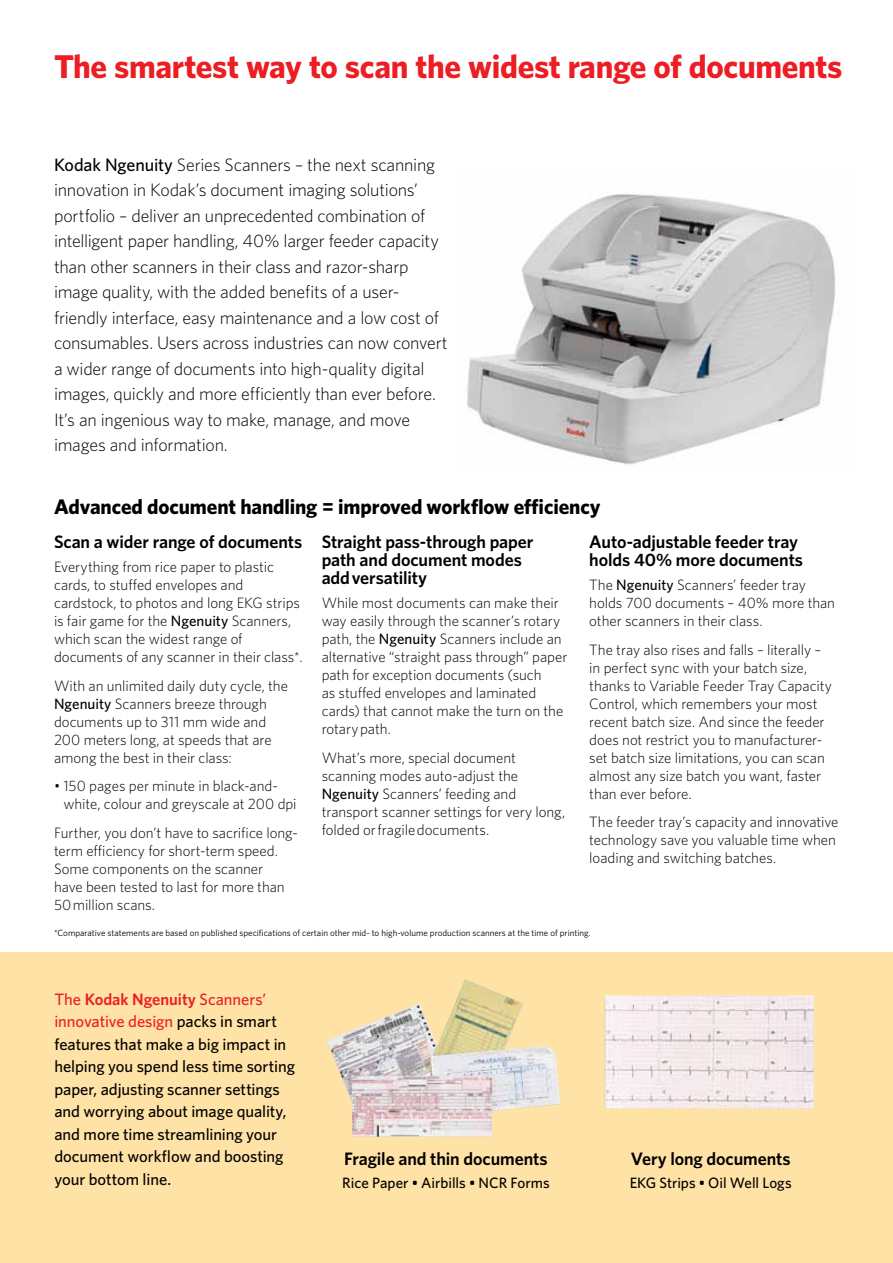
<style>
.page{position:relative;width:893px;height:1263px;background:#fff}
.page>*{position:absolute;margin:0;border:0;box-sizing:border-box;transform-origin:0 0}
.t1{font:700 33px "Whitney K";letter-spacing:-.01em;color:#ed1d24}
.t2{font:700 21px "Whitney K";letter-spacing:-.005em;color:#000}
.t3{font:300 18px/25.5px "Whitney K";letter-spacing:-.015em;color:#000}
.t4{font:600 18px/18px "Whitney K";letter-spacing:-.005em;color:#000}
.t5{font:500 16.5px/22.5px "Whitney K";letter-spacing:-.005em;color:#000}
.t6{font:300 15px/18px "Whitney K";letter-spacing:-.005em;color:#000}
.t7{font:500 15px "Whitney K";color:#000}
.t8{font:9px "Whitney K";color:#000}
.s1{font-weight:500}
.s2{color:#ed1d24}
.s3{font-weight:600;color:#ed1d24}
</style>
<div class="page">
<img style="left:467px;top:194px;width:369px;height:271px">
<div style="left:0;top:952px;width:893px;height:311px;background:#ffe2a5"></div>
<img style="left:327px;top:979px;width:233px;height:158px">
<img style="left:605px;top:995px;width:209px;height:113px">
<h1 class="t1" style="left:54px;top:46px;width:790px">The smartest way to scan the widest range of documents</h1>
<p class="t3" style="left:54px;top:151px;width:395px"><span class="s1">Kodak Ngenuity</span> Series Scanners – the next scanning innovation in Kodak’s document imaging solutions’ portfolio – deliver an unprecedented combination of intelligent paper handling, 40% larger feeder capacity than other scanners in their class and razor-sharp image quality, with the added benefits of a user&shy;friendly interface, easy maintenance and a low cost of consumables. Users across industries can now convert a wider range of documents into high-quality digital images, quickly and more efficiently than ever before.<br>It’s an ingenious way to make, manage, and move images and information.</p>
<h2 class="t2" style="left:54px;top:494px;width:548px">Advanced document handling = improved workflow efficiency</h2>
<p class="t4" style="left:54px;top:532px;width:250px">Scan a wider range of documents</p>
<p class="t6" style="left:54px;top:557px;width:250px">Everything from rice paper to plastic cards, to stuffed envelopes and cardstock, to photos and long EKG strips is fair game for the <span class="s1">Ngenuity</span> Scanners, which scan the widest range of documents of any scanner in their class*.</p>
<p class="t6" style="left:54px;top:676px;width:236px">With an unlimited daily duty cycle, the <span class="s1">Ngenuity</span> Scanners breeze through documents up to 311 mm wide and 200 meters long, at speeds that are among the best in their class:</p>
<p class="t6" style="left:63px;top:777px;width:235px;text-indent:-9px">• 150 pages per minute in black-and&shy;white, colour and greyscale at 200 dpi</p>
<p class="t6" style="left:54px;top:824px;width:246px">Further, you don’t have to sacrifice long&shy;term efficiency for short-term speed.<br>Some components on the scanner<br>have been tested to last for more than 50 million scans.</p>
<p class="t4" style="left:322px;top:532px;width:213px">Straight pass-through paper path and document modes add versatility</p>
<p class="t6" style="left:322px;top:593px;width:247px">While most documents can make their way easily through the scanner’s rotary path, the <span class="s1">Ngenuity</span> Scanners include an alternative “straight pass through” paper path for exception documents (such<br>as stuffed envelopes and laminated cards) that cannot make the turn on the rotary path.</p>
<p class="t6" style="left:322px;top:748px;width:245px">What’s more, special document scanning modes auto-adjust the <span class="s1">Ngenuity</span> Scanners’ feeding and transport scanner settings for very long, folded or fragile documents.</p>
<p class="t4" style="left:589px;top:532px;width:215px">Auto-adjustable feeder tray holds 40% more documents</p>
<p class="t6" style="left:589px;top:575px;width:247px">The <span class="s1">Ngenuity</span> Scanners’ feeder tray holds 700 documents – 40% more than other scanners in their class.</p>
<p class="t6" style="left:589px;top:640px;width:244px">The tray also rises and falls – literally – in perfect sync with your batch size, thanks to Variable Feeder Tray Capacity Control, which remembers your most recent batch size. And since the feeder does not restrict you to manufacturer&shy;set batch size limitations, you can scan almost any size batch you want, faster than ever before.</p>
<p class="t6" style="left:589px;top:813px;width:251px">The feeder tray’s capacity and innovative technology save you valuable time when loading and switching batches.</p>
<p class="t8" style="left:54px;top:927px;width:538px">*Comparative statements are based on published specifications of certain other mid- to high-volume production scanners at the time of printing.</p>
<p class="t5" style="left:54px;top:987px;width:242px"><span class="s2">The</span> <span class="s3">Kodak Ngenuity</span> <span class="s2">Scanners’ innovative design</span> packs in smart features that make a big impact in helping you spend less time sorting paper, adjusting scanner settings and worrying about image quality, and more time streamlining your document workflow and boosting your bottom line.</p>
<p class="t4" style="left:344px;top:1149px;width:205px">Fragile and thin documents</p>
<p class="t7" style="left:342px;top:1174px;width:209px">Rice Paper • Airbills • NCR Forms</p>
<p class="t4" style="left:631px;top:1149px;width:161px">Very long documents</p>
<p class="t7" style="left:630px;top:1174px;width:163px">EKG Strips • Oil Well Logs</p>
</div>
